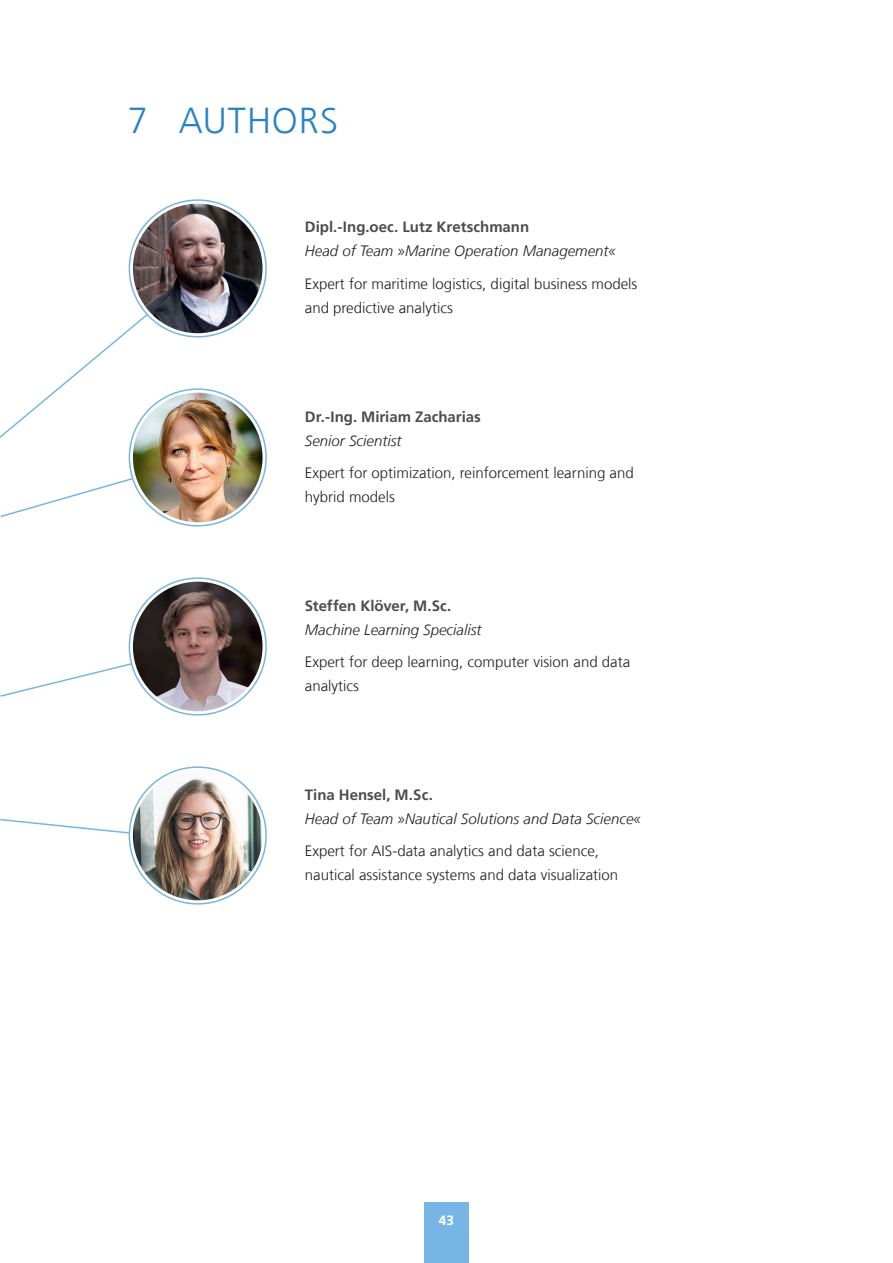
<style>
.page{position:relative;width:893px;height:1263px;background:#fff}
.page>*{position:absolute;margin:0;border:0;box-sizing:border-box;transform-origin:0 0}
.t1{font:300 36px "Frutiger LT Com";letter-spacing:.03em;color:#2783c5}
.t2{font:300 15px/24px "Frutiger LT Com";color:#231f20}
.t3{font:italic 300 15px "Frutiger LT Com";color:#231f20}
.t4{font:700 15px "Frutiger LT Com";color:#4b4c4d}
.t5{font:700 13.5px "Frutiger LT Com";color:#fff}
</style>
<div class="page">
<div style="left:424px;top:1202px;width:44px;height:61px;background:#77b6e4"></div>
<img style="left:133px;top:204px;width:130px;height:129px;border-radius:65px">
<img style="left:133px;top:393px;width:130px;height:129px;border-radius:65px">
<img style="left:133px;top:582px;width:130px;height:129px;border-radius:65px">
<img style="left:133px;top:771px;width:130px;height:129px;border-radius:65px">
<svg style="left:0;top:662px;width:133px;height:172px"></svg>
<svg style="left:0;top:312px;width:149px;height:206px"></svg>
<h1 class="t1" style="left:128px;top:100px;width:212px">7 AUTHORS</h1>
<p class="t4" style="left:305px;top:218px;width:226px">Dipl.-Ing.oec. Lutz Kretschmann</p>
<p class="t3" style="left:305px;top:242px;width:313px">Head of Team »Marine Operation Management«</p>
<p class="t2" style="left:305px;top:272px;width:334px">Expert for maritime logistics, digital business models and predictive analytics</p>
<p class="t4" style="left:305px;top:407px;width:178px">Dr.-Ing. Miriam Zacharias</p>
<p class="t3" style="left:305px;top:431px;width:98px">Senior Scientist</p>
<p class="t2" style="left:305px;top:461px;width:330px">Expert for optimization, reinforcement learning and hybrid models</p>
<p class="t4" style="left:305px;top:596px;width:148px">Steffen Klöver, M.Sc.</p>
<p class="t3" style="left:305px;top:620px;width:178px">Machine Learning Specialist</p>
<p class="t2" style="left:305px;top:650px;width:327px">Expert for deep learning, computer vision and data analytics</p>
<p class="t4" style="left:305px;top:785px;width:130px">Tina Hensel, M.Sc.</p>
<p class="t3" style="left:305px;top:809px;width:338px">Head of Team »Nautical Solutions and Data Science«</p>
<p class="t2" style="left:305px;top:839px;width:315px">Expert for AIS-data analytics and data science, nautical assistance systems and data visualization</p>
<p class="t5" style="left:439px;top:1213px;width:17px">43</p>
</div>
